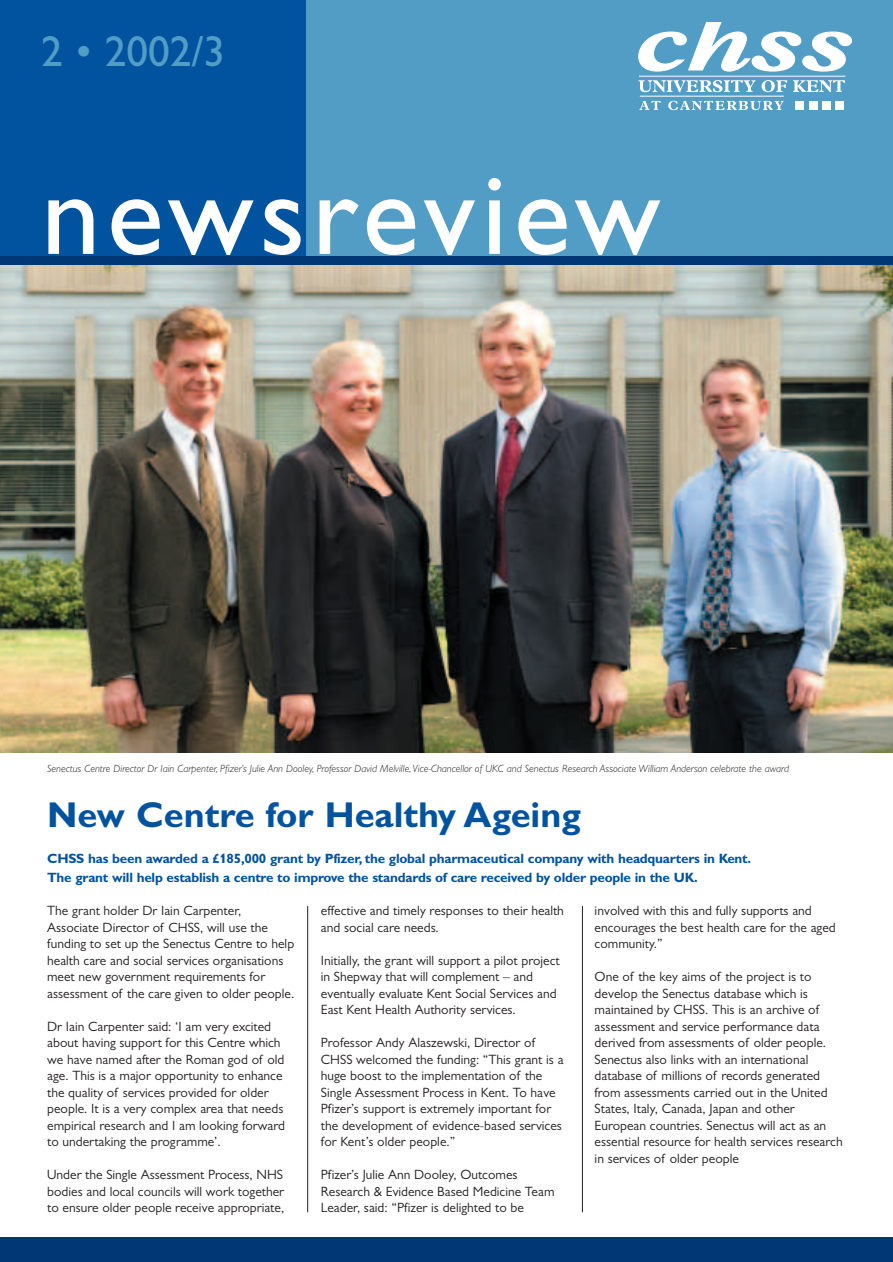
<style>
.page{position:relative;width:893px;height:1262px;background:#fff}
.page>*{position:absolute;margin:0;border:0;box-sizing:border-box;transform-origin:0 0}
.t1{font:119.1px "Gill Alt One";letter-spacing:.05em;color:#fff}
.t2{font:43.35px "Gill Alt One";color:#519dc5}
.t3{font:700 36px "Gill Alt One";color:#0153a0}
.t4{font:13.5px/16.5px "Gill Alt One";color:#231f20}
.t5{font:700 13.5px/18.8px "Gill Alt One";letter-spacing:-.015em;color:#0153a0}
.t6{font:italic 300 10.5px "Gill Alt One";color:#231f20}
</style>
<div class="page">
<img style="left:0;top:264px;width:892px;height:489px">
<div style="left:0;top:0;width:892px;height:264px;background:#013775"></div>
<div style="left:0;top:0;width:892px;height:255px;background:#0153a0"></div>
<div style="left:306px;top:0;width:586px;height:256px;background:#519dc5"></div>
<svg style="left:638px;top:22px;width:214px;height:50px"></svg>
<svg style="left:638px;top:80px;width:117px;height:12px"></svg>
<svg style="left:761px;top:80px;width:26px;height:12px"></svg>
<svg style="left:793px;top:80px;width:51px;height:12px"></svg>
<svg style="left:639px;top:101px;width:21px;height:9px"></svg>
<svg style="left:668px;top:101px;width:115px;height:9px"></svg>
<div style="left:795px;top:101px;width:9px;height:9px;background:#fff"></div>
<div style="left:808px;top:101px;width:9px;height:9px;background:#fff"></div>
<div style="left:821px;top:101px;width:9px;height:9px;background:#fff"></div>
<div style="left:835px;top:101px;width:8px;height:9px;background:#fff"></div>
<hr style="left:639px;top:76px;width:206px;height:1px;background:#fff">
<hr style="left:639px;top:96px;width:144px;height:1px;background:#fff">
<div style="left:0;top:1237px;width:892px;height:25px;background:#013775"></div>
<hr style="left:307px;top:906px;width:1px;height:306px;background:#231f20">
<hr style="left:582px;top:906px;width:1px;height:306px;background:#231f20">
<h2 class="t2" style="left:41px;top:36px;width:186px">2 • 2002/3</h2>
<h1 class="t1" style="left:41px;top:172px;width:620px">newsreview</h1>
<p class="t6" style="left:47px;top:765px;width:743px">Senectus Centre Director Dr Iain Carpenter, Pfizer’s Julie Ann Dooley, Professor David Melville,Vice-Chancellor of UKC and Senectus Research Associate William Anderson celebrate the award</p>
<h3 class="t3" style="left:47px;top:802px;width:535px">New Centre for Healthy Ageing</h3>
<p class="t5" style="left:47px;top:850px;width:705px">CHSS has been awarded a £185,000 grant by Pfizer, the global pharmaceutical company with headquarters in Kent.<br>The grant will help establish a centre to improve the standards of care received by older people in the UK.</p>
<p class="t4" style="left:47px;top:903px;width:248px">The grant holder Dr Iain Carpenter, Associate Director of CHSS, will use the funding to set up the Senectus Centre to help health care and social services organisations meet new government requirements for assessment of the care given to older people.</p>
<p class="t4" style="left:47px;top:1019px;width:239px">Dr Iain Carpenter said: ‘I am very excited about having support for this Centre which we have named after the Roman god of old age. This is a major opportunity to enhance the quality of services provided for older people. It is a very complex area that needs empirical research and I am looking forward to undertaking the programme’.</p>
<p class="t4" style="left:47px;top:1167px;width:238px;text-align:justify">Under the Single Assessment Process, NHS bodies and local councils will work together to ensure older people receive appropriate,</p>
<p class="t4" style="left:321px;top:903px;width:244px">effective and timely responses to their health and social care needs.</p>
<p class="t4" style="left:321px;top:953px;width:240px">Initially, the grant will support a pilot project in Shepway that will complement – and eventually evaluate Kent Social Services and East Kent Health Authority services.</p>
<p class="t4" style="left:321px;top:1035px;width:244px">Professor Andy Alaszewski, Director of CHSS welcomed the funding: “This grant is a huge boost to the implementation of the Single Assessment Process in Kent. To have Pfizer’s support is extremely important for the development of evidence-based services for Kent’s older people.”</p>
<p class="t4" style="left:321px;top:1167px;width:235px">Pfizer’s Julie Ann Dooley, Outcomes<br>Research &amp; Evidence Based Medicine Team<br>Leader, said: “Pfizer is delighted to be</p>
<p class="t4" style="left:594px;top:903px;width:242px">involved with this and fully supports and encourages the best health care for the aged community.”</p>
<p class="t4" style="left:594px;top:969px;width:249px">One of the key aims of the project is to develop the Senectus database which is maintained by CHSS. This is an archive of assessment and service performance data derived from assessments of older people.<br>Senectus also links with an international database of millions of records generated from assessments carried out in the United States, Italy, Canada, Japan and other European countries. Senectus will act as an essential resource for health services research in services of older people</p>
</div>
